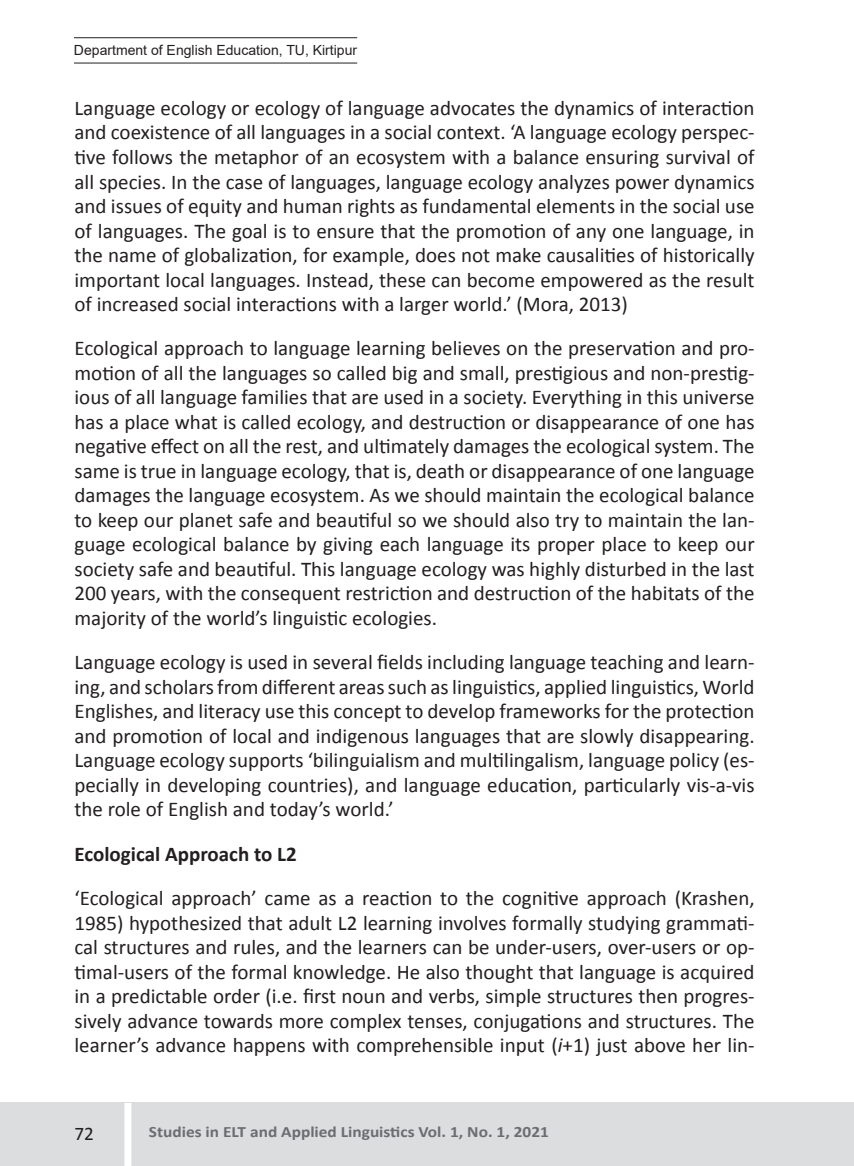
<style>
.page{position:relative;width:854px;height:1166px;background:#fff}
.page>*{position:absolute;margin:0;border:0;box-sizing:border-box;transform-origin:0 0}
.t1{font:21px/24.5px "Calibri";color:#231f20;text-align:justify}
.Sub_Heading{font:700 21px "Calibri";color:#231f20}
.t2{font:19.25px "Calibri";color:#231f20}
.t3{font:700 15.75px "Calibri";color:#6c6d70;scale:1.1 1}
.t4{font:14px "Arial";color:#231f20}
.s1{font-style:italic}
</style>
<div class="page">
<div style="left:0;top:1103px;width:853px;height:63px;background:#dcdddf"></div>
<div style="left:124px;top:1103px;width:7px;height:63px;background:#fff"></div>
<hr style="left:74px;top:63px;width:283px;height:1px;background:#231f20">
<hr style="left:74px;top:37px;width:283px;height:1px;background:#231f20">
<p class="t4" style="left:74px;top:40px;width:284px">Department of English Education, TU, Kirtipur</p>
<p class="t1" style="left:74px;top:96px;width:681px">Language ecology or ecology of language advocates the dynamics of interaction and coexistence of all languages in a social context. ‘A language ecology perspec&shy;tive follows the metaphor of an ecosystem with a balance ensuring survival of all species. In the case of languages, language ecology analyzes power dynamics and issues of equity and human rights as fundamental elements in the social use of languages. The goal is to ensure that the promotion of any one language, in the name of globalization, for example, does not make causalities of historically important local languages. Instead, these can become empowered as the result of increased social interactions with a larger world.’ (Mora, 2013)</p>
<p class="t1" style="left:74px;top:336px;width:681px">Ecological approach to language learning believes on the preservation and pro&shy;motion of all the languages so called big and small, prestigious and non-prestig&shy;ious of all language families that are used in a society. Everything in this universe has a place what is called ecology, and destruction or disappearance of one has negative effect on all the rest, and ultimately damages the ecological system. The same is true in language ecology, that is, death or disappearance of one language damages the language ecosystem. As we should maintain the ecological balance to keep our planet safe and beautiful so we should also try to maintain the lan&shy;guage ecological balance by giving each language its proper place to keep our society safe and beautiful. This language ecology was highly disturbed in the last 200 years, with the consequent restriction and destruction of the habitats of the majority of the world’s linguistic ecologies.</p>
<p class="t1" style="left:74px;top:650px;width:681px">Language ecology is used in several fields including language teaching and learn&shy;ing, and scholars from different areas such as linguistics, applied linguistics, World Englishes, and literacy use this concept to develop frameworks for the protection and promotion of local and indigenous languages that are slowly disappearing.<br>Language ecology supports ‘bilinguialism and multilingalism, language policy (es&shy;pecially in developing countries), and language education, particularly vis-a-vis the role of English and today’s world.’</p>
<p class="Sub_Heading" style="left:74px;top:840px;width:224px">Ecological Approach to L2</p>
<p class="t1" style="left:74px;top:886px;width:681px">‘Ecological approach’ came as a reaction to the cognitive approach (Krashen, 1985) hypothesized that adult L2 learning involves formally studying grammati&shy;cal structures and rules, and the learners can be under-users, over-users or op&shy;timal-users of the formal knowledge. He also thought that language is acquired in a predictable order (i.e. first noun and verbs, simple structures then progres&shy;sively advance towards more complex tenses, conjugations and structures. The learner’s advance happens with comprehensible input (<span class="s1">i</span>+1) just above her lin-</p>
<p class="t2" style="left:74px;top:1121px;width:21px">72</p>
<p class="t3" style="left:149px;top:1121px;width:365px">Studies in ELT and Applied Linguistics Vol. 1, No. 1, 2021</p>
</div>
